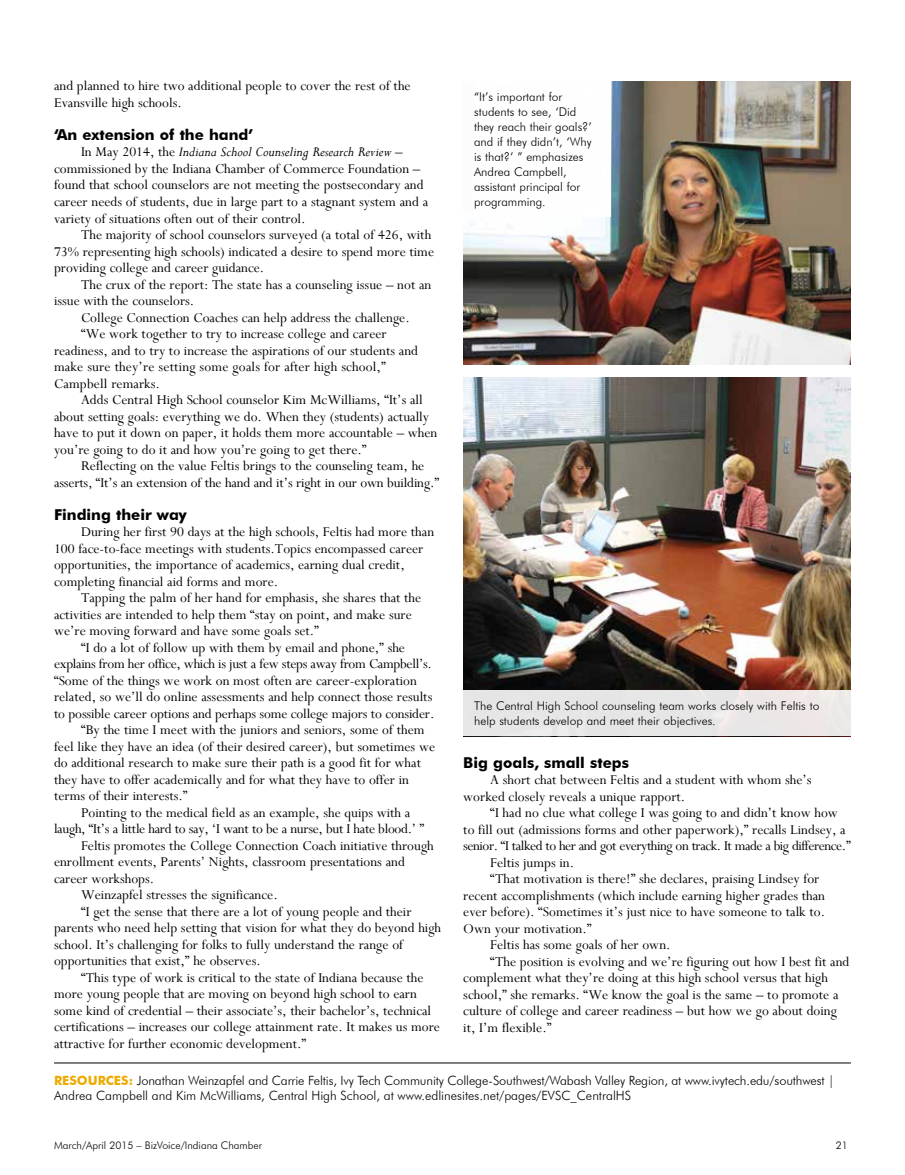
<style>
.page{position:relative;width:905px;height:1175px;background:#fff}
.page>*{position:absolute;margin:0;border:0;box-sizing:border-box;transform-origin:0 0}
.t1{font:15px/16.5px "Perpetua";color:#000}
.t2{font:15px "Perpetua";letter-spacing:-.02em;color:#000}
.t3{font:15px "Perpetua";letter-spacing:-.03em;color:#000}
.t4{font:700 15px "Futura BT";color:#000}
.t5{font:300 12.75px/15px "Futura BT";letter-spacing:-.01em;color:#000}
.t6{font:300 12px/15px "Futura BT";color:#000}
.t7{font:300 10.5px "Futura BT";color:#000}
.s1{font-style:italic}
.s2{font-weight:700;color:#edaa00}
</style>
<div class="page">
<hr style="left:54px;top:1062px;width:796px;height:1px;background:#000">
<img style="left:463px;top:81px;width:387px;height:283px">
<img style="left:463px;top:377px;width:387px;height:313px">
<div style="left:463px;top:81px;width:147px;height:136px;background:#fff"></div>
<div style="left:463px;top:690px;width:387px;height:46px;background:#e7e6e6"></div>
<p class="t1" style="left:54px;top:78px;width:358px">and planned to hire two additional people to cover the rest of the<br>Evansville high schools.</p>
<p class="t4" style="left:54px;top:125px;width:201px">‘An extension of the hand’</p>
<p class="t1" style="left:54px;top:144px;width:375px;text-indent:27px">In May 2014, the <span class="s1">Indiana School Counseling Research Review</span> – commissioned by the Indiana Chamber of Commerce Foundation – found that school counselors are not meeting the postsecondary and career needs of students, due in large part to a stagnant system and a variety of situations often out of their control.</p>
<p class="t1" style="left:54px;top:226px;width:381px;text-indent:27px">The majority of school counselors surveyed (a total of 426, with<br>73% representing high schools) indicated a desire to spend more time providing college and career guidance.</p>
<p class="t1" style="left:54px;top:276px;width:379px;text-indent:27px">The crux of the report: The state has a counseling issue – not an issue with the counselors.</p>
<p class="t1" style="left:81px;top:309px;width:330px">College Connection Coaches can help address the challenge.</p>
<p class="t1" style="left:81px;top:325px;width:307px">“We work together to try to increase college and career</p>
<p class="t1" style="left:54px;top:342px;width:365px">readiness, and to try to increase the aspirations of our students and</p>
<p class="t1" style="left:54px;top:358px;width:333px">make sure they’re setting some goals for after high school,”</p>
<p class="t1" style="left:54px;top:375px;width:107px">Campbell remarks.</p>
<p class="t1" style="left:81px;top:391px;width:343px">Adds Central High School counselor Kim McWilliams, “It’s all</p>
<p class="t1" style="left:54px;top:408px;width:376px">about setting goals: everything we do. When they (students) actually</p>
<p class="t1" style="left:54px;top:424px;width:385px">have to put it down on paper, it holds them more accountable – when</p>
<p class="t1" style="left:54px;top:441px;width:314px">you’re going to do it and how you’re going to get there.”</p>
<p class="t1" style="left:81px;top:457px;width:345px">Reflecting on the value Feltis brings to the counseling team, he</p>
<p class="t1" style="left:54px;top:474px;width:386px">asserts, “It’s an extension of the hand and it’s right in our own building.”</p>
<p class="t4" style="left:54px;top:505px;width:134px">Finding their way</p>
<p class="t1" style="left:54px;top:523px;width:382px;text-indent:27px">During her first 90 days at the high schools, Feltis had more than 100 face-to-face meetings with students.Topics encompassed career opportunities, the importance of academics, earning dual credit, completing financial aid forms and more.</p>
<p class="t1" style="left:54px;top:589px;width:369px;text-indent:27px">Tapping the palm of her hand for emphasis, she shares that the activities are intended to help them “stay on point, and make sure we’re moving forward and have some goals set.”</p>
<p class="t1" style="left:81px;top:639px;width:325px">“I do a lot of follow up with them by email and phone,” she</p>
<p class="t2" style="left:54px;top:654px;width:379px">explains from her office, which is just a few steps away from Campbell’s.</p>
<p class="t1" style="left:54px;top:672px;width:364px">“Some of the things we work on most often are career-exploration</p>
<p class="t1" style="left:54px;top:688px;width:380px">related, so we’ll do online assessments and help connect those results</p>
<p class="t1" style="left:54px;top:705px;width:382px">to possible career options and perhaps some college majors to consider.</p>
<p class="t1" style="left:81px;top:721px;width:345px">“By the time I meet with the juniors and seniors, some of them</p>
<p class="t1" style="left:54px;top:738px;width:382px">feel like they have an idea (of their desired career), but sometimes we</p>
<p class="t1" style="left:54px;top:754px;width:368px">do additional research to make sure their path is a good fit for what</p>
<p class="t1" style="left:54px;top:771px;width:356px">they have to offer academically and for what they have to offer in</p>
<p class="t1" style="left:54px;top:787px;width:135px">terms of their interests.”</p>
<p class="t1" style="left:81px;top:804px;width:331px">Pointing to the medical field as an example, she quips with a</p>
<p class="t2" style="left:54px;top:819px;width:371px">laugh, “It’s a little hard to say, ‘I want to be a nurse, but I hate blood.’ ”</p>
<p class="t1" style="left:81px;top:837px;width:354px">Feltis promotes the College Connection Coach initiative through</p>
<p class="t1" style="left:54px;top:853px;width:352px">enrollment events, Parents’ Nights, classroom presentations and</p>
<p class="t1" style="left:54px;top:870px;width:102px">career workshops.</p>
<p class="t1" style="left:81px;top:886px;width:198px">Weinzapfel stresses the significance.</p>
<p class="t1" style="left:81px;top:903px;width:332px">“I get the sense that there are a lot of young people and their</p>
<p class="t1" style="left:54px;top:919px;width:388px">parents who need help setting that vision for what they do beyond high</p>
<p class="t1" style="left:54px;top:936px;width:350px">school. It’s challenging for folks to fully understand the range of</p>
<p class="t1" style="left:54px;top:952px;width:208px">opportunities that exist,” he observes.</p>
<p class="t1" style="left:81px;top:969px;width:344px">“This type of work is critical to the state of Indiana because the</p>
<p class="t1" style="left:54px;top:985px;width:364px">more young people that are moving on beyond high school to earn</p>
<p class="t1" style="left:54px;top:1002px;width:378px">some kind of credential – their associate’s, their bachelor’s, technical</p>
<p class="t1" style="left:54px;top:1018px;width:387px">certifications – increases our college attainment rate. It makes us more</p>
<p class="t1" style="left:54px;top:1035px;width:254px">attractive for further economic development.”</p>
<p class="t6" style="left:474px;top:89px;width:119px">“It’s important for students to see, ‘Did they reach their goals?’ and if they didn’t, ‘Why is that?’ ” emphasizes<br>Andrea Campbell, assistant principal for programming.</p>
<p class="t6" style="left:474px;top:698px;width:347px">The Central High School counseling team works closely with Feltis to help students develop and meet their objectives.</p>
<p class="t4" style="left:463px;top:753px;width:167px">Big goals, small steps</p>
<p class="t1" style="left:463px;top:771px;width:350px;text-indent:27px">A short chat between Feltis and a student with whom she’s worked closely reveals a unique rapport.</p>
<p class="t1" style="left:490px;top:804px;width:349px">“I had no clue what college I was going to and didn’t know how</p>
<p class="t1" style="left:463px;top:821px;width:384px">to fill out (admissions forms and other paperwork),” recalls Lindsey, a</p>
<p class="t3" style="left:463px;top:836px;width:389px">senior. “I talked to her and got everything on track. It made a big difference.”</p>
<p class="t1" style="left:490px;top:854px;width:85px">Feltis jumps in.</p>
<p class="t1" style="left:490px;top:870px;width:330px">“That motivation is there!” she declares, praising Lindsey for</p>
<p class="t1" style="left:463px;top:887px;width:363px">recent accomplishments (which include earning higher grades than</p>
<p class="t1" style="left:463px;top:903px;width:363px">ever before). “Sometimes it’s just nice to have someone to talk to.</p>
<p class="t1" style="left:463px;top:920px;width:130px">Own your motivation.”</p>
<p class="t1" style="left:490px;top:936px;width:182px">Feltis has some goals of her own.</p>
<p class="t1" style="left:490px;top:953px;width:360px">“The position is evolving and we’re figuring out how I best fit and</p>
<p class="t1" style="left:463px;top:969px;width:366px">complement what they’re doing at this high school versus that high</p>
<p class="t1" style="left:463px;top:986px;width:377px">school,” she remarks. “We know the goal is the same – to promote a</p>
<p class="t1" style="left:463px;top:1002px;width:375px">culture of college and career readiness – but how we go about doing</p>
<p class="t1" style="left:463px;top:1019px;width:90px">it, I’m flexible.”</p>
<p class="t5" style="left:54px;top:1072px;width:782px"><span class="s2">RESOURCES:</span> Jonathan Weinzapfel and Carrie Feltis, Ivy Tech Community College-Southwest/Wabash Valley Region, at www.ivytech.edu/southwest |<br>Andrea Campbell and Kim McWilliams, Central High School, at www.edlinesites.net/pages/EVSC_CentralHS</p>
<p class="t7" style="left:54px;top:1139px;width:209px">March/April 2015 – BizVoice/Indiana Chamber</p>
<p class="t7" style="left:835px;top:1139px;width:14px">21</p>
</div>
